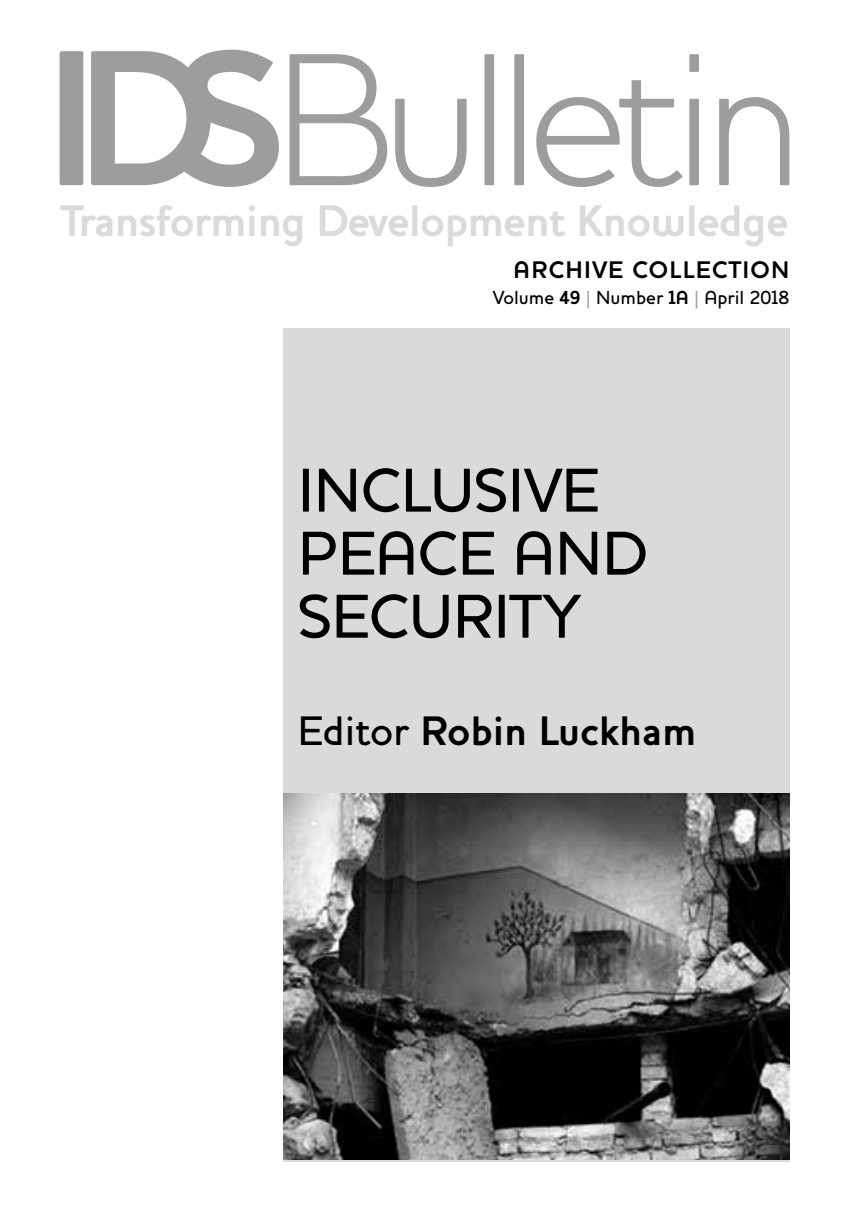
<style>
.page{position:relative;width:849px;height:1221px;background:#fff}
.page>*{position:absolute;margin:0;border:0;box-sizing:border-box;transform-origin:0 0}
.t1{font:500 63px/63px "Houschka";color:#000}
.t2{font:700 44.98px "Houschka";letter-spacing:-.02em;color:#dadada}
.t3{font:700 42px "Houschka";color:#000}
.t4{font:700 24.5px "Houschka";letter-spacing:.05em;color:#000}
.t5{font:500 19.25px "Houschka";color:#000}
.s1{font-weight:700}
.s2{color:#9d9d9c}
.s3{font-weight:500}
</style>
<div class="page">
<div style="left:283px;top:327px;width:506px;height:834px;background:#dadada"></div>
<div style="left:60px;top:51px;width:23px;height:134px;background:#9d9d9c;border-radius:2px"></div>
<svg style="left:91px;top:50px;width:188px;height:137px"></svg>
<svg style="left:289px;top:54px;width:98px;height:131px"></svg>
<svg style="left:395px;top:99px;width:71px;height:88px"></svg>
<div style="left:484px;top:54px;width:10px;height:131px;background:#9d9d9c"></div>
<div style="left:514px;top:54px;width:10px;height:131px;background:#9d9d9c"></div>
<svg style="left:536px;top:80px;width:146px;height:107px"></svg>
<svg style="left:689px;top:54px;width:9px;height:131px"></svg>
<svg style="left:719px;top:97px;width:70px;height:88px"></svg>
<img style="left:283px;top:793px;width:506px;height:366px">
<p class="t2" style="left:61px;top:194px;width:729px">Transforming Development Knowledge</p>
<p class="t4" style="left:513px;top:255px;width:277px">ARCHIVE COLLECTION</p>
<p class="t5" style="left:492px;top:286px;width:298px">Volume <span class="s1">49</span> <span class="s2">|</span> Number <span class="s1">1A</span> <span class="s2">|</span> April 2018</p>
<h1 class="t1" style="left:298px;top:458px;width:351px">INCLUSIVE<br>PEACE AND<br>SECURITY</h1>
<p class="t3" style="left:298px;top:705px;width:400px"><span class="s3">Editor</span> Robin Luckham</p>
</div>
